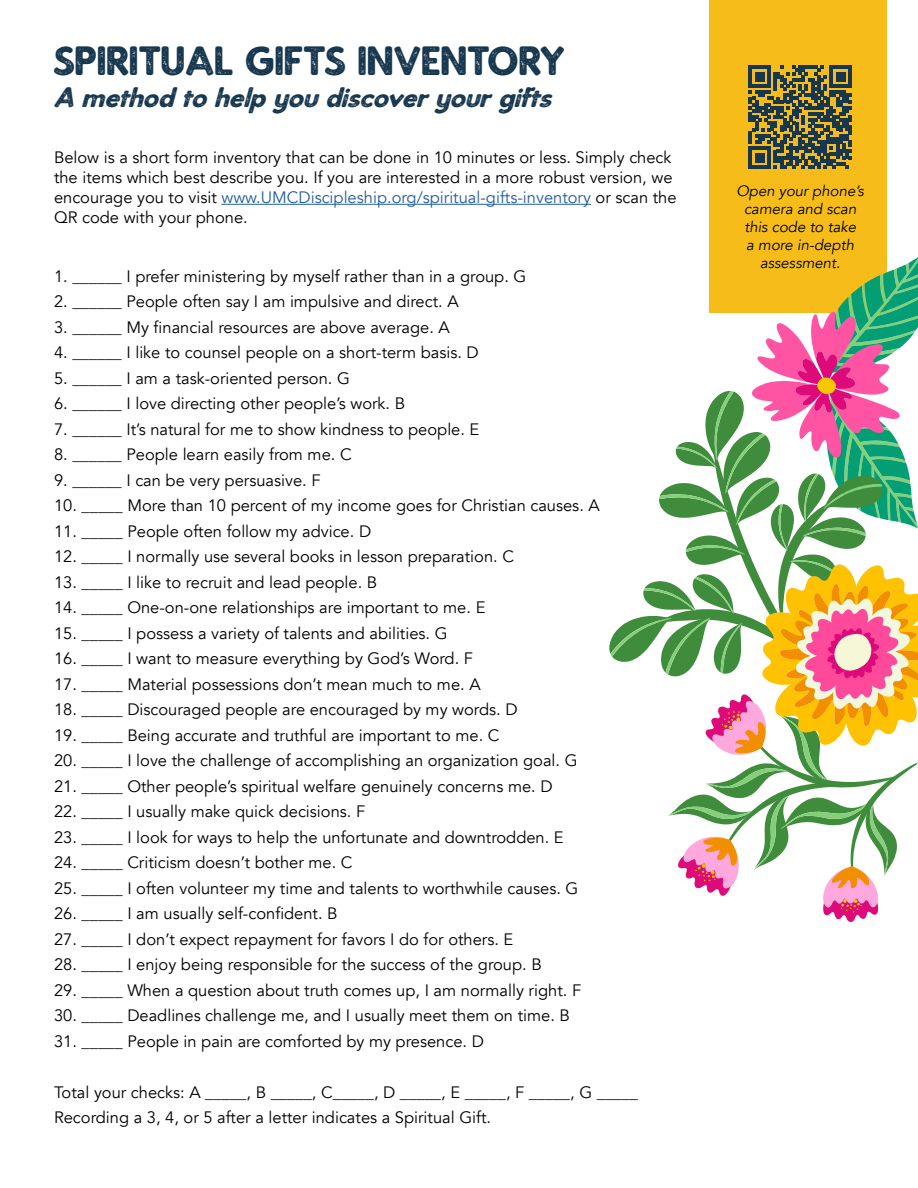
<style>
.page{position:relative;width:918px;height:1188px;background:#fff}
.page>*{position:absolute;margin:0;border:0;box-sizing:border-box;transform-origin:0 0}
.t1{font:39px "Bookman Press Sans";color:#17374f}
.t2{font:italic 27px "Bookman Press Sans S";color:#17374f}
.t3{font:16.5px/19.8px "Avenir";color:#000}
.t4{font:italic 15px/18px "Avenir";color:#000;text-align:center}
.s1{color:#215e9e}
</style>
<div class="page">
<div style="left:710px;top:0;width:177px;height:312px;background:#f6bd1a"></div>
<hr style="left:221px;top:204px;width:370px;height:1px;background:#215e9e">
<svg style="left:749px;top:66px;width:103px;height:102px"></svg>
<svg style="left:609px;top:253px;width:309px;height:669px"></svg>
<h1 class="t1" style="left:54px;top:36px;width:514px">SPIRITUAL GIFTS INVENTORY</h1>
<h2 class="t2" style="left:54px;top:80px;width:500px">A method to help you discover your gifts</h2>
<p class="t3" style="left:54px;top:148px;width:624px">Below is a short form inventory that can be done in 10 minutes or less. Simply check the items which best describe you. If you are interested in a more robust version, we encourage you to visit <span class="s1">www.UMCDiscipleship.org/spiritual-gifts-inventory</span> or scan the QR code with your phone.</p>
<p class="t3" style="left:54px;top:267px;width:474px">1. ______ I prefer ministering by myself rather than in a group. G</p>
<p class="t3" style="left:54px;top:292px;width:406px">2. ______ People often say I am impulsive and direct. A</p>
<p class="t3" style="left:54px;top:318px;width:397px">3. ______ My financial resources are above average. A</p>
<p class="t3" style="left:54px;top:343px;width:426px">4. ______ I like to counsel people on a short-term basis. D</p>
<p class="t3" style="left:54px;top:369px;width:297px">5. ______ I am a task-oriented person. G</p>
<p class="t3" style="left:54px;top:394px;width:353px">6. ______ I love directing other people’s work. B</p>
<p class="t3" style="left:54px;top:420px;width:427px">7. ______ It’s natural for me to show kindness to people. E</p>
<p class="t3" style="left:54px;top:445px;width:299px">8. ______ People learn easily from me. C</p>
<p class="t3" style="left:54px;top:471px;width:268px">9. ______ I can be very persuasive. F</p>
<p class="t3" style="left:54px;top:496px;width:547px">10. _____ More than 10 percent of my income goes for Christian causes. A</p>
<p class="t3" style="left:54px;top:522px;width:319px">11. _____ People often follow my advice. D</p>
<p class="t3" style="left:54px;top:547px;width:461px">12. _____ I normally use several books in lesson preparation. C</p>
<p class="t3" style="left:54px;top:573px;width:325px">13. _____ I like to recruit and lead people. B</p>
<p class="t3" style="left:54px;top:598px;width:433px">14. _____ One-on-one relationships are important to me. E</p>
<p class="t3" style="left:54px;top:623px;width:395px">15. _____ I possess a variety of talents and abilities. G</p>
<p class="t3" style="left:54px;top:649px;width:421px">16. _____ I want to measure everything by God’s Word. F</p>
<p class="t3" style="left:54px;top:674px;width:428px">17. _____ Material possessions don’t mean much to me. A</p>
<p class="t3" style="left:54px;top:700px;width:465px">18. _____ Discouraged people are encouraged by my words. D</p>
<p class="t3" style="left:54px;top:725px;width:447px">19. _____ Being accurate and truthful are important to me. C</p>
<p class="t3" style="left:54px;top:751px;width:525px">20. _____ I love the challenge of accomplishing an organization goal. G</p>
<p class="t3" style="left:54px;top:776px;width:500px">21. _____ Other people’s spiritual welfare genuinely concerns me. D</p>
<p class="t3" style="left:54px;top:802px;width:313px">22. _____ I usually make quick decisions. F</p>
<p class="t3" style="left:54px;top:827px;width:511px">23. _____ I look for ways to help the unfortunate and downtrodden. E</p>
<p class="t3" style="left:54px;top:853px;width:300px">24. _____ Criticism doesn’t bother me. C</p>
<p class="t3" style="left:54px;top:878px;width:526px">25. _____ I often volunteer my time and talents to worthwhile causes. G</p>
<p class="t3" style="left:54px;top:904px;width:285px">26. _____ I am usually self-confident. B</p>
<p class="t3" style="left:54px;top:929px;width:461px">27. _____ I don’t expect repayment for favors I do for others. E</p>
<p class="t3" style="left:54px;top:955px;width:489px">28. _____ I enjoy being responsible for the success of the group. B</p>
<p class="t3" style="left:54px;top:980px;width:529px">29. _____ When a question about truth comes up, I am normally right. F</p>
<p class="t3" style="left:54px;top:1006px;width:517px">30. _____ Deadlines challenge me, and I usually meet them on time. B</p>
<p class="t3" style="left:54px;top:1031px;width:432px">31. _____ People in pain are comforted by my presence. D</p>
<p class="t3" style="left:54px;top:1080px;width:586px;line-height:25.5px">Total your checks: A _____, B _____, C_____, D _____, E _____, F _____, G _____<br>Recording a 3, 4, or 5 after a letter indicates a Spiritual Gift.</p>
<p class="t4" style="left:736px;top:182px;width:129px">Open your phone’s camera and scan this code to take<br>a more in-depth assessment.</p>
</div>
